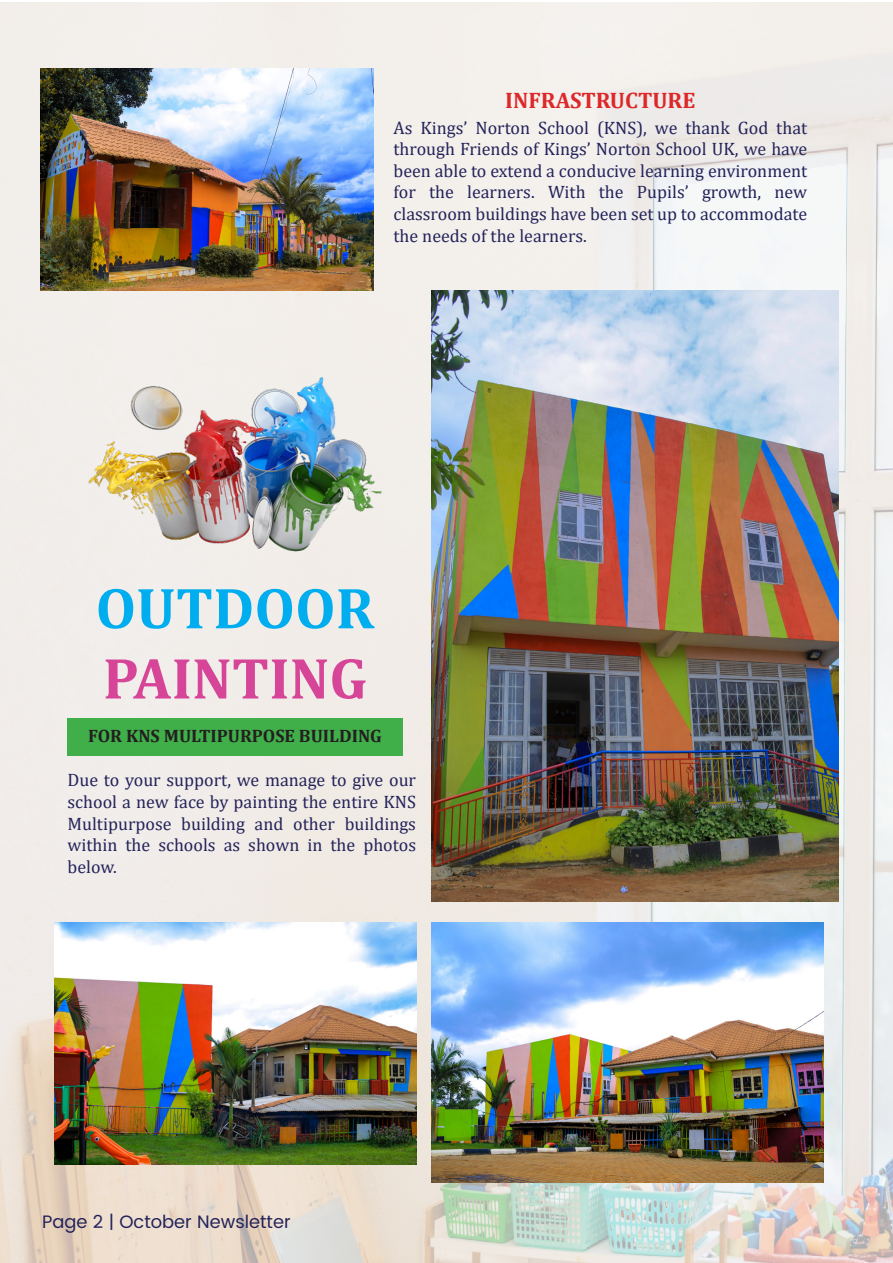
<style>
.page{position:relative;width:893px;height:1263px;background:#fff}
.page>*{position:absolute;margin:0;border:0;box-sizing:border-box;transform-origin:0 0}
.t1{font:700 58.5px "Cambria";color:#d64598}
.t2{font:700 58.5px "Cambria";color:#00aeef}
.t3{font:700 22.5px "Cambria";color:#dd2829}
.body{font:18px/21.6px "Cambria";color:#24235a;text-align:justify}
.t4{font:700 18px "Cambria";color:#231f20}
.t5{font:18px "Poppins";color:#24235a}
</style>
<div class="page">
<img style="left:0;top:2px;width:893px;height:1261px">
<img style="left:40px;top:69px;width:333px;height:221px">
<img style="left:54px;top:923px;width:362px;height:241px">
<img style="left:432px;top:290px;width:407px;height:611px">
<img style="left:432px;top:923px;width:391px;height:259px">
<img style="left:87px;top:317px;width:296px;height:302px">
<div style="left:68px;top:719px;width:335px;height:37px;background:#40ae49"></div>
<p class="t3" style="left:505px;top:84px;width:192px">INFRASTRUCTURE</p>
<p class="body" style="left:394px;top:117px;width:415px">As Kings’ Norton School (KNS), we thank God that through Friends of Kings’ Norton School UK, we have been able to extend a conducive learning environment for the learners. With the Pupils’ growth, new classroom buildings have been set up to accommodate the needs of the learners.</p>
<p class="t2" style="left:96px;top:567px;width:280px">OUTDOOR</p>
<p class="t1" style="left:103px;top:637px;width:266px">PAINTING</p>
<p class="t4" style="left:88px;top:723px;width:295px">FOR KNS MULTIPURPOSE BUILDING</p>
<p class="body" style="left:68px;top:769px;width:350px">Due to your support, we manage to give our school a new face by painting the entire KNS Multipurpose building and other buildings within the schools as shown in the photos below.</p>
<p class="t5" style="left:42px;top:1208px;width:250px">Page 2 | October Newsletter</p>
</div>
